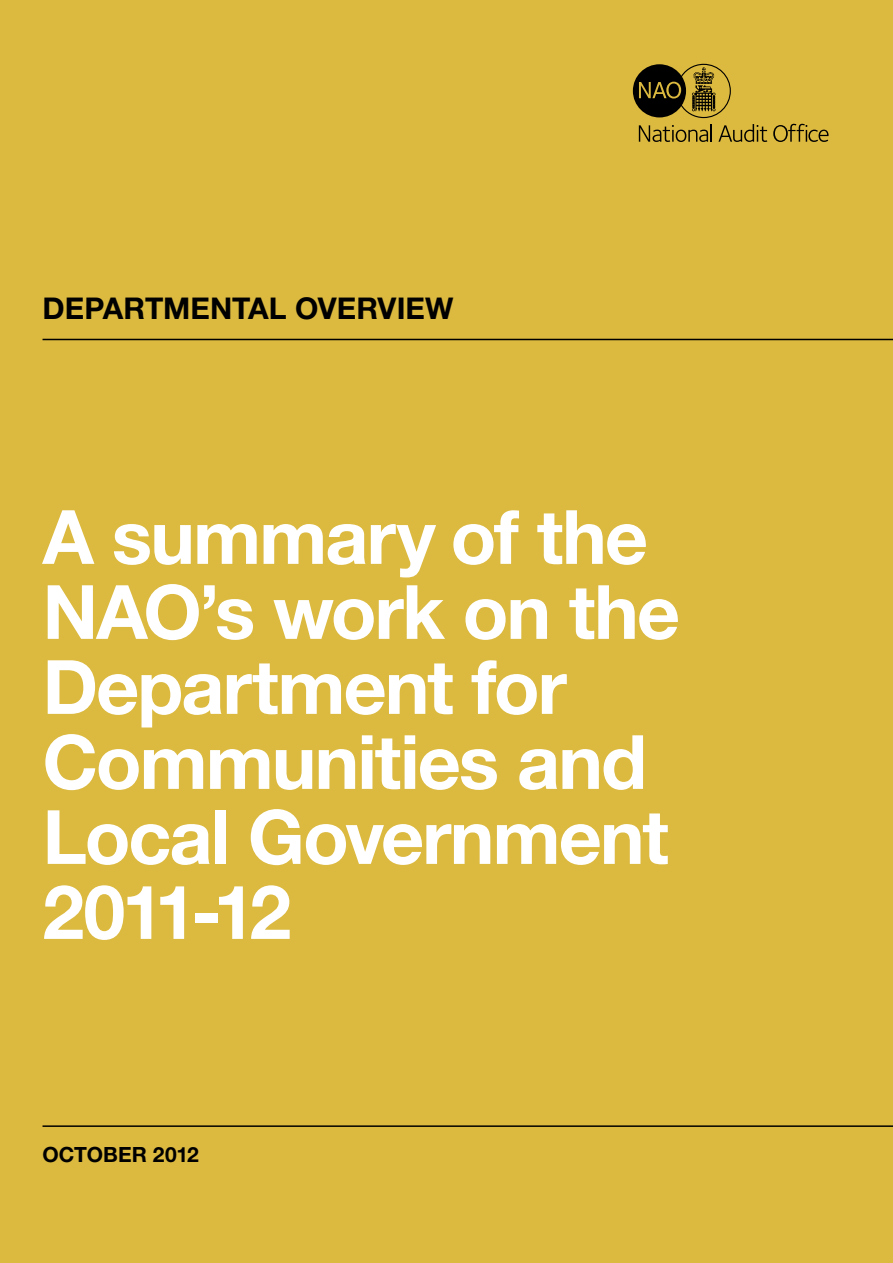
<style>
.page{position:relative;width:893px;height:1263px;background:#dcb93f}
.page>*{position:absolute;margin:0;border:0;box-sizing:border-box;transform-origin:0 0}
.TITLE_50_50pt_75{font:700 75px/75px "Helvetica Neue LT Std";letter-spacing:-.025em;color:#fff}
.HEAD_24_28pt_75{font:700 30px "Helvetica Neue LT Std";color:#000}
.BC_7407_BOLD_9_12pt{font:700 21px "Helvetica Neue LT Std";color:#000}
</style>
<div class="page">
<hr style="left:43px;top:1125px;width:850px;height:2px;background:#000">
<hr style="left:43px;top:339px;width:850px;height:1px;background:#000">
<svg style="left:633px;top:64px;width:134px;height:78px"></svg>
<svg style="left:773px;top:124px;width:55px;height:18px"></svg>
<p class="HEAD_24_28pt_75" style="left:43px;top:290px;width:413px">DEPARTMENTAL OVERVIEW</p>
<p class="TITLE_50_50pt_75" style="left:43px;top:498px;width:639px">A summary of the<br>NAO’s work on the<br>Department for<br>Communities and<br>Local Government<br>2011-12</p>
<p class="BC_7407_BOLD_9_12pt" style="left:43px;top:1141px;width:158px">OCTOBER 2012</p>
</div>
